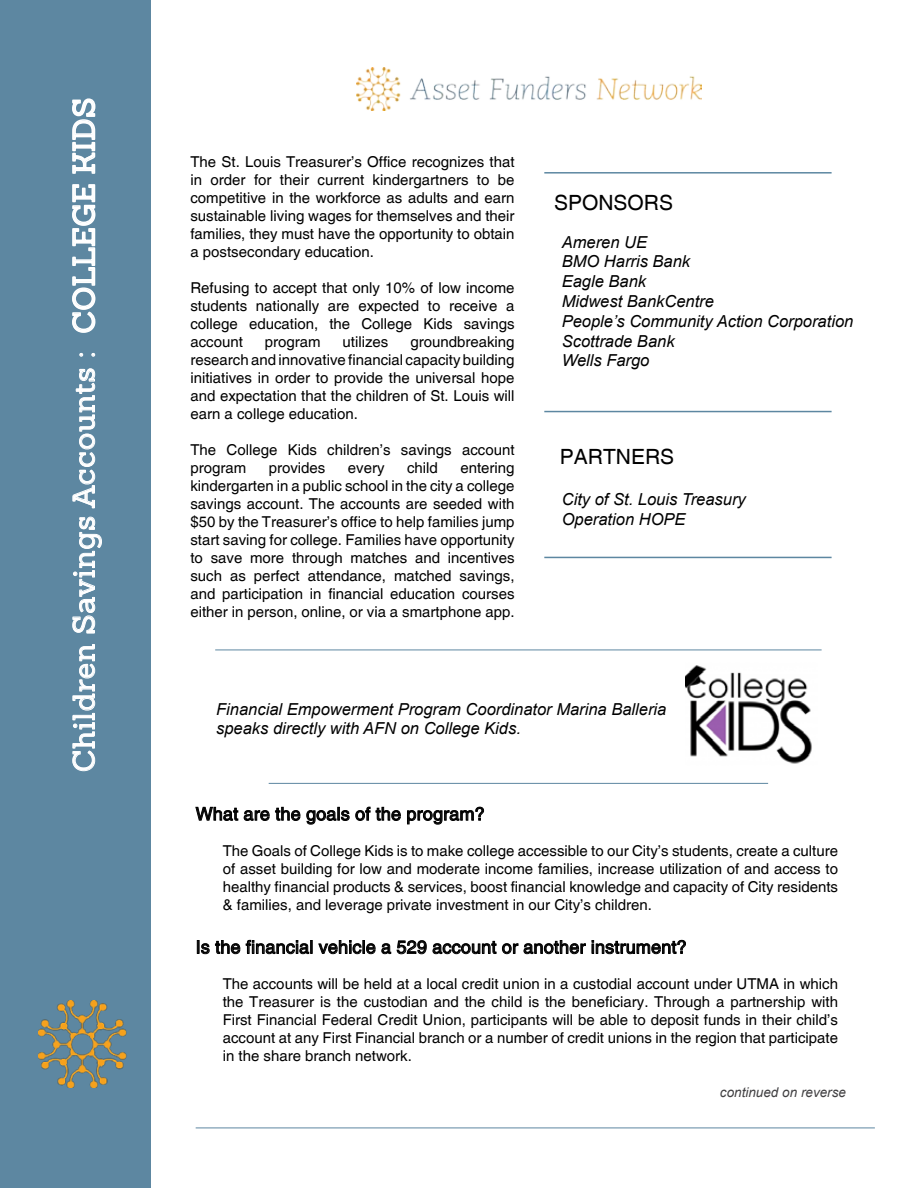
<style>
.page{position:relative;width:918px;height:1188px;background:#fff}
.page>*{position:absolute;margin:0;border:0;box-sizing:border-box;transform-origin:0 0}
.t1{font:30px "Sanchez";letter-spacing:.03em;color:#fff}
.t2{font:500 21px "Balt Helvetica";color:#000}
.t3{font:500 18px "Balt Helvetica";letter-spacing:.01em;color:#000}
.t4{font:italic 16.5px/19.8px "Arial";color:#000}
.t5{font:500 15px/18px "Balt Helvetica";color:#000;text-align:justify}
.t6{font:italic 13.5px "Arial";color:#414042}
</style>
<div class="page">
<div style="left:0;top:0;width:150px;height:1188px;background:#5d87a1"></div>
<svg style="left:72px;top:644px;width:23px;height:127px"></svg>
<svg style="left:72px;top:517px;width:30px;height:117px"></svg>
<svg style="left:72px;top:368px;width:23px;height:140px"></svg>
<svg style="left:72px;top:184px;width:24px;height:149px"></svg>
<svg style="left:72px;top:98px;width:24px;height:76px"></svg>
<img style="left:39px;top:1001px;width:88px;height:87px">
<svg style="left:196px;top:807px;width:42px;height:14px"></svg>
<svg style="left:244px;top:810px;width:25px;height:11px"></svg>
<svg style="left:275px;top:807px;width:25px;height:14px"></svg>
<svg style="left:307px;top:807px;width:42px;height:17px"></svg>
<svg style="left:356px;top:807px;width:14px;height:14px"></svg>
<svg style="left:376px;top:807px;width:25px;height:14px"></svg>
<svg style="left:407px;top:807px;width:77px;height:17px"></svg>
<svg style="left:197px;top:940px;width:12px;height:14px"></svg>
<svg style="left:215px;top:940px;width:25px;height:14px"></svg>
<svg style="left:246px;top:940px;width:66px;height:14px"></svg>
<svg style="left:319px;top:940px;width:56px;height:14px"></svg>
<svg style="left:382px;top:944px;width:9px;height:10px"></svg>
<svg style="left:397px;top:941px;width:29px;height:13px"></svg>
<svg style="left:433px;top:941px;width:63px;height:13px"></svg>
<svg style="left:502px;top:944px;width:16px;height:10px"></svg>
<svg style="left:524px;top:940px;width:62px;height:14px"></svg>
<svg style="left:592px;top:940px;width:94px;height:14px"></svg>
<img style="left:357px;top:68px;width:345px;height:43px">
<hr style="left:215px;top:650px;width:607px;height:1px;background:#5d87a1">
<hr style="left:269px;top:783px;width:499px;height:1px;background:#5d87a1">
<hr style="left:196px;top:1128px;width:679px;height:1px;background:#5d87a1">
<img style="left:686px;top:665px;width:126px;height:99px">
<hr style="left:544px;top:172px;width:288px;height:2px;background:#5d87a1">
<hr style="left:544px;top:411px;width:288px;height:1px;background:#5d87a1">
<hr style="left:544px;top:557px;width:288px;height:1px;background:#5d87a1">
<h1 class="t1" style="left:64px;top:772px;width:676px;rotate:-90deg">Children Savings Accounts : COLLEGE KIDS</h1>
<p class="t5" style="left:190px;top:153px;width:326px">The St. Louis Treasurer’s Office recognizes that in order for their current kindergartners to be competitive in the workforce as adults and earn sustainable living wages for themselves and their families, they must have the opportunity to obtain a postsecondary education.</p>
<p class="t5" style="left:190px;top:279px;width:326px">Refusing to accept that only 10% of low income students nationally are expected to receive a college education, the College Kids savings account</p>
<p class="t5" style="left:190px;top:333px;width:326px;text-indent:220px">groundbreaking research and innovative financial capacity building initiatives in order to provide the universal hope and expectation that the children of St. Louis will earn a college education.</p>
<p class="t5" style="left:190px;top:441px;width:326px">The College Kids children’s savings account program</p>
<p class="t5" style="left:265px;top:333px;width:57px">program</p>
<p class="t5" style="left:343px;top:333px;width:47px">utilizes</p>
<p class="t5" style="left:190px;top:459px;width:326px;text-indent:270px">entering kindergarten in a public school in the city a college savings account. The accounts are seeded with $50 by the Treasurer’s office to help families jump start saving for college. Families have opportunity to save more through matches and incentives such as perfect attendance, matched savings, and participation in financial education courses either in person, online, or via a smartphone app.</p>
<p class="t5" style="left:269px;top:459px;width:58px">provides</p>
<p class="t5" style="left:348px;top:459px;width:38px">every</p>
<p class="t5" style="left:407px;top:459px;width:32px">child</p>
<h2 class="t2" style="left:554px;top:190px;width:121px">SPONSORS</h2>
<p class="t4" style="left:562px;top:232px;width:293px">Ameren UE<br>BMO Harris Bank<br>Eagle Bank<br>Midwest BankCentre<br>People’s Community Action Corporation<br>Scottrade Bank<br>Wells Fargo</p>
<h2 class="t2" style="left:560px;top:444px;width:116px">PARTNERS</h2>
<p class="t4" style="left:562px;top:490px;width:185px">City of St. Louis Treasury<br>Operation HOPE</p>
<p class="t4" style="left:216px;top:699px;width:452px">Financial Empowerment Program Coordinator Marina Balleria speaks directly with AFN on College Kids.</p>
<p class="t3" style="left:196px;top:804px;width:291px">What are the goals of the program?</p>
<p class="t5" style="left:223px;top:842px;width:617px">The Goals of College Kids is to make college accessible to our City’s students, create a culture of asset building for low and moderate income families, increase utilization of and access to healthy financial products &amp; services, boost financial knowledge and capacity of City residents &amp; families, and leverage private investment in our City’s children.</p>
<p class="t3" style="left:196px;top:937px;width:493px">Is the financial vehicle a 529 account or another instrument?</p>
<p class="t5" style="left:223px;top:975px;width:617px">The accounts will be held at a local credit union in a custodial account under UTMA in which the Treasurer is the custodian and the child is the beneficiary. Through a partnership with First Financial Federal Credit Union, participants will be able to deposit funds in their child’s account at any First Financial branch or a number of credit unions in the region that participate in the share branch network.</p>
<p class="t6" style="left:720px;top:1084px;width:128px">continued on reverse</p>
</div>
